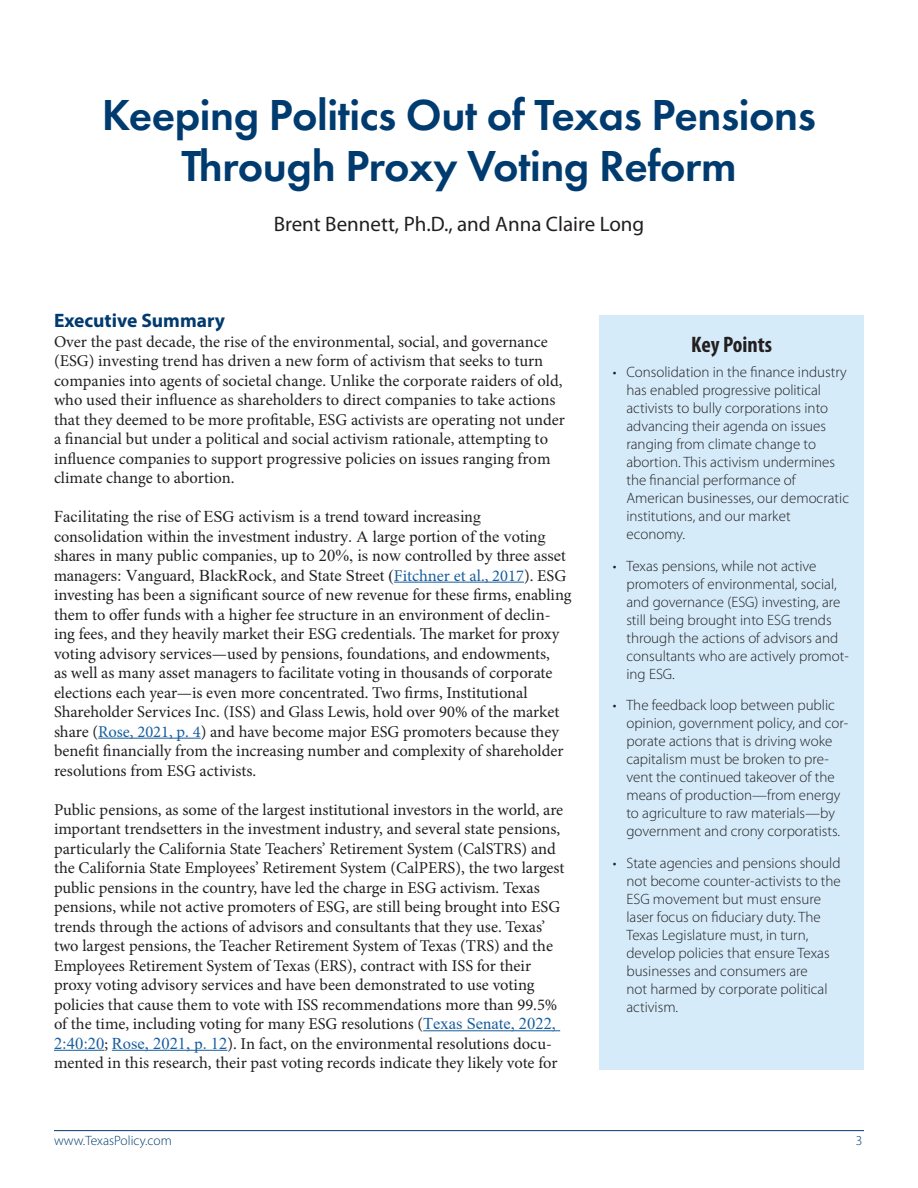
<style>
.page{position:relative;width:918px;height:1188px;background:#fff}
.page>*{position:absolute;margin:0;border:0;box-sizing:border-box;transform-origin:0 0}
.Author{font:600 45px/51px "Futura PT";letter-spacing:-.01em;color:#003b70;text-align:center}
.t1{font:700 condensed 22.5px "Myriad Pro";color:#231f20}
.Author-2{font:21px "Myriad Pro";color:#231f20}
.Section_Heading{font:700 19.5px "Myriad Pro";color:#003b70}
.Copy{font:16.5px/19.5px "Minion Pro";color:#231f20}
.t2{font:300 15px/18px "Myriad Pro";color:#231f20}
.t3{font:300 13.5px "Myriad Pro";color:#003b70}
.s1{font-family:"Times New Roman"}
.s2{color:#175d9e}
.s3{font-family:"Times New Roman";color:#175d9e}
</style>
<div class="page">
<hr style="left:54px;top:1130px;width:810px;height:1px;background:#003b70">
<hr style="left:394px;top:582px;width:130px;height:1px;background:#175d9e">
<hr style="left:98px;top:738px;width:103px;height:1px;background:#175d9e">
<hr style="left:423px;top:1030px;width:137px;height:1px;background:#175d9e">
<hr style="left:54px;top:1050px;width:50px;height:1px;background:#175d9e">
<hr style="left:112px;top:1050px;width:115px;height:1px;background:#175d9e">
<div style="left:599px;top:315px;width:265px;height:755px;background:#d5ebfa"></div>
<p class="Author" style="left:102px;top:89px;width:716px">Keeping Politics Out of Texas Pensions<br>Through Proxy Voting Reform</p>
<p class="Author-2" style="left:274px;top:211px;width:372px">Brent Bennett, Ph.D., and Anna Claire Long</p>
<p class="Section_Heading" style="left:54px;top:308px;width:173px">Executive Summary</p>
<p class="Copy" style="left:54px;top:332px;width:512px">Over the past decade, the rise of the environmental, social, and governance (ESG) investing trend has driven a new form of activism that seeks to turn companies into agents of societal change. Unlike the corporate raiders of old, who used their influence as shareholders to direct companies to take actions that they deemed to be more profitable, ESG activists are operating not under a financial but under a political and social activism rationale, attempting to influence companies to support progressive policies on issues ranging from climate change to abortion.</p>
<p class="Copy" style="left:54px;top:507px;width:519px"><span class="s1">Facilitating the rise of ESG activism is a trend toward increasing consolidation within the investment industry. A large portion of the voting shares in many public companies, up to 20%, is now controlled by three asset managers: Vanguard, BlackRock, and State Street (</span><span class="s2">Fitchner et al., 2017</span>). ESG investing has been a significant source of new revenue for these firms, enabling them to offer funds with a higher fee structure in an environment of declin&shy;ing fees, and they heavily market their ESG credentials. The market for proxy voting advisory services—used by pensions, foundations, and endowments,<br>as well as many asset managers to facilitate voting in thousands of corporate elections each year—is even more concentrated. Two firms, Institutional Shareholder Services Inc. (ISS) and Glass Lewis, hold over 90% of the market share (<span class="s2">Rose, 2021, p. 4</span>) and have become major ESG promoters because they benefit financially from the increasing number and complexity of shareholder resolutions from ESG activists.</p>
<p class="Copy" style="left:54px;top:800px;width:512px">Public pensions, as some of the largest institutional investors in the world, are important trendsetters in the investment industry, and several state pensions, particularly the California State Teachers’ Retirement System (CalSTRS) and the California State Employees’ Retirement System (CalPERS), the two largest public pensions in the country, have led the charge in ESG activism. Texas pensions, while not active promoters of ESG, are still being brought into ESG trends through the actions of advisors and consultants that they use. Texas’ two largest pensions, the Teacher Retirement System of Texas (TRS) and the Employees Retirement System of Texas (ERS), contract with ISS for their proxy voting advisory services and have been demonstrated to use voting policies that cause them to vote with ISS recommendations more than 99.5% of the time, including voting for many ESG resolutions (<span class="s3">Texas Senate, 2022, 2:40:20</span>; <span class="s3">Rose, 2021, p. 12</span>). In fact, on the environmental resolutions docu&shy;mented in this research, their past voting records indicate they likely vote for</p>
<p class="t1" style="left:691px;top:331px;width:83px">Key Points</p>
<p class="t2" style="left:626px;top:363px;width:224px;text-indent:-14px">• Consolidation in the finance industry has enabled progressive political activists to bully corporations into advancing their agenda on issues ranging from climate change to abortion. This activism undermines the financial performance of<br>American businesses, our democratic institutions, and our market economy.</p>
<p class="t2" style="left:626px;top:557px;width:224px;text-indent:-14px">• Texas pensions, while not active promoters of environmental, social, and governance (ESG) investing, are still being brought into ESG trends through the actions of advisors and consultants who are actively promot&shy;ing ESG.</p>
<p class="t2" style="left:626px;top:696px;width:223px;text-indent:-14px">• The feedback loop between public opinion, government policy, and cor&shy;porate actions that is driving woke capitalism must be broken to pre&shy;vent the continued takeover of the means of production—from energy to agriculture to raw materials—by government and crony corporatists.</p>
<p class="t2" style="left:626px;top:854px;width:216px;text-indent:-14px">• State agencies and pensions should not become counter-activists to the<br>ESG movement but must ensure laser focus on fiduciary duty. The<br>Texas Legislature must, in turn, develop policies that ensure Texas businesses and consumers are<br>not harmed by corporate political activism.</p>
<p class="t3" style="left:54px;top:1132px;width:119px">www.TexasPolicy.com</p>
<p class="t3" style="left:856px;top:1132px;width:8px">3</p>
</div>
